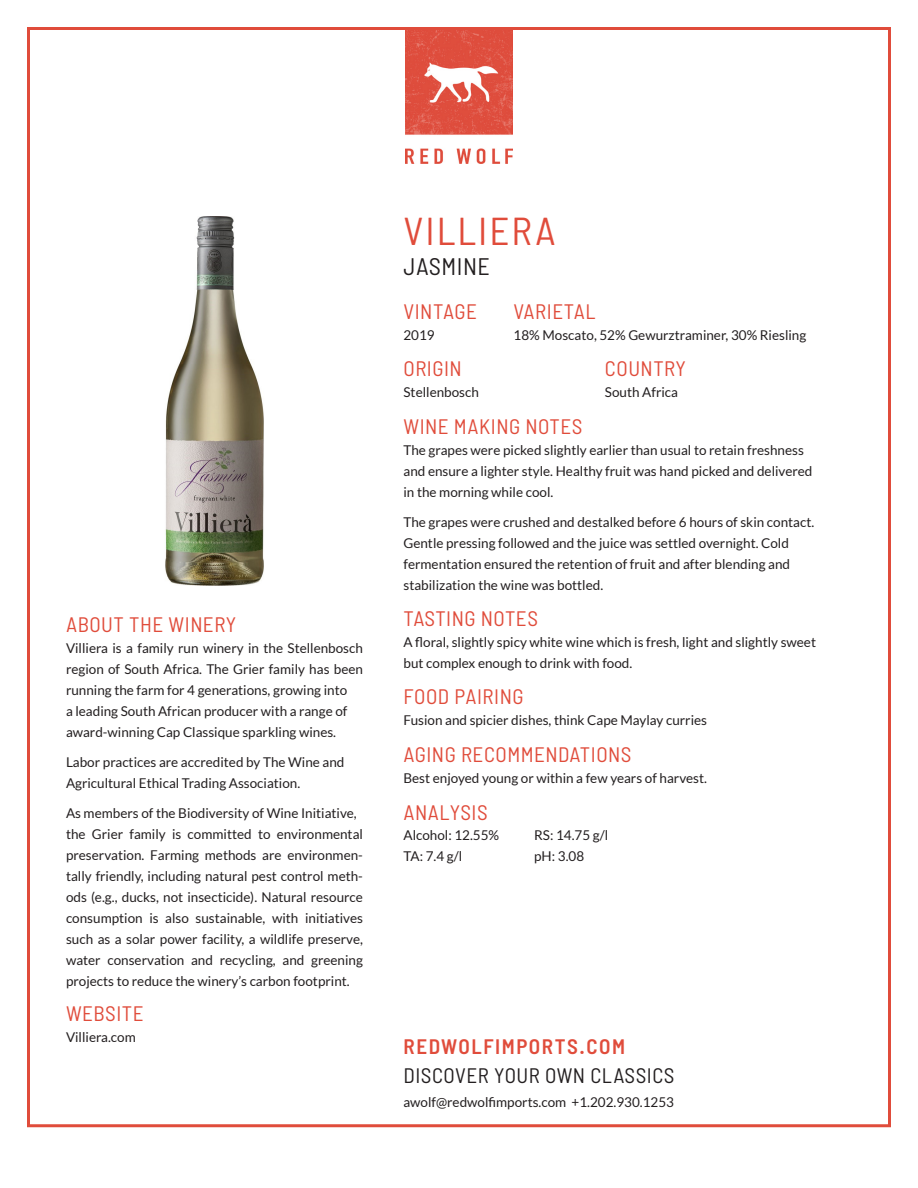
<style>
.page{position:relative;width:918px;height:1188px;background:#fff}
.page>*{position:absolute;margin:0;border:0;box-sizing:border-box;transform-origin:0 0}
.t1{font:semi-condensed 39px "Barlow";letter-spacing:.05em;color:#e04c3b}
.t2{font:semi-condensed 24px "Barlow";letter-spacing:.02em;color:#231f20}
.t3{font:semi-condensed 21px "Barlow";letter-spacing:.025em;color:#e04c3b}
.t4{font:semi-condensed 21px "Barlow";letter-spacing:.025em;color:#231f20}
.t5{font:600 semi-condensed 21px "Barlow";letter-spacing:.075em;color:#e04c3b}
.t6{font:13.5px/21px "Lato";color:#231f20}
</style>
<div class="page">
<img style="left:405px;top:31px;width:108px;height:133px">
<img style="left:165px;top:216px;width:99px;height:370px">
<p class="t3" style="left:66px;top:611px;width:172px">ABOUT THE WINERY</p>
<p class="t6" style="left:66px;top:637px;width:299px;text-align:justify">Villiera is a family run winery in the Stellenbosch region of South Africa. The Grier family has been running the farm for 4 generations, growing into</p>
<p class="t6" style="left:66px;top:700px;width:283px">a leading South African producer with a range of award-winning Cap Classique sparkling wines.</p>
<p class="t6" style="left:66px;top:751px;width:280px">Labor practices are accredited by The Wine and<br>Agricultural Ethical Trading Association.</p>
<p class="t6" style="left:66px;top:802px;width:292px">As members of the Biodiversity of Wine Initiative,</p>
<p class="t6" style="left:66px;top:823px;width:299px;text-align:justify">the Grier family is committed to environmental preservation. Farming methods are environmen&shy;tally friendly, including natural pest control meth&shy;ods (e.g., ducks, not insecticide). Natural resource consumption is also sustainable, with initiatives such as a solar power facility, a wildlife preserve, water conservation and recycling, and greening projects to reduce the winery’s carbon footprint.</p>
<p class="t3" style="left:66px;top:1001px;width:79px">WEBSITE</p>
<p class="t6" style="left:66px;top:1027px;width:71px">Villiera.com</p>
<p class="t1" style="left:404px;top:206px;width:154px">VILLIERA</p>
<p class="t2" style="left:404px;top:251px;width:88px">JASMINE</p>
<p class="t3" style="left:404px;top:298px;width:75px">VINTAGE</p>
<p class="t6" style="left:404px;top:324px;width:33px">2019</p>
<p class="t3" style="left:404px;top:356px;width:60px">ORIGIN</p>
<p class="t6" style="left:404px;top:382px;width:77px">Stellenbosch</p>
<p class="t3" style="left:514px;top:298px;width:83px">VARIETAL</p>
<p class="t6" style="left:514px;top:324px;width:294px">18% Moscato, 52% Gewurztraminer, 30% Riesling</p>
<p class="t3" style="left:605px;top:356px;width:83px">COUNTRY</p>
<p class="t6" style="left:605px;top:382px;width:75px">South Africa</p>
<p class="t3" style="left:404px;top:414px;width:181px">WINE MAKING NOTES</p>
<p class="t6" style="left:404px;top:440px;width:410px">The grapes were picked slightly earlier than usual to retain freshness and ensure a lighter style. Healthy fruit was hand picked and delivered in the morning while cool.</p>
<p class="t6" style="left:404px;top:512px;width:412px">The grapes were crushed and destalked before 6 hours of skin contact.<br>Gentle pressing followed and the juice was settled overnight. Cold fermentation ensured the retention of fruit and after blending and stabilization the wine was bottled.</p>
<p class="t3" style="left:404px;top:606px;width:136px">TASTING NOTES</p>
<p class="t6" style="left:404px;top:632px;width:414px">A floral, slightly spicy white wine which is fresh, light and slightly sweet but complex enough to drink with food.</p>
<p class="t3" style="left:404px;top:684px;width:121px">FOOD PAIRING</p>
<p class="t6" style="left:404px;top:710px;width:305px">Fusion and spicier dishes, think Cape Maylay curries</p>
<p class="t3" style="left:404px;top:741px;width:230px">AGING RECOMMENDATIONS</p>
<p class="t6" style="left:404px;top:767px;width:305px">Best enjoyed young or within a few years of harvest.</p>
<p class="t3" style="left:404px;top:799px;width:86px">ANALYSIS</p>
<p class="t6" style="left:404px;top:825px;width:97px">Alcohol: 12.55%</p>
<p class="t6" style="left:404px;top:846px;width:60px">TA: 7.4 g/l</p>
<p class="t6" style="left:534px;top:825px;width:76px">RS: 14.75 g/l</p>
<p class="t6" style="left:534px;top:846px;width:52px">pH: 3.08</p>
<p class="t5" style="left:404px;top:1034px;width:223px">REDWOLFIMPORTS.COM</p>
<p class="t4" style="left:404px;top:1062px;width:273px">DISCOVER YOUR OWN CLASSICS</p>
<p class="t6" style="left:404px;top:1091px;width:272px">awolf@redwolfimports.com +1.202.930.1253</p>
</div>
